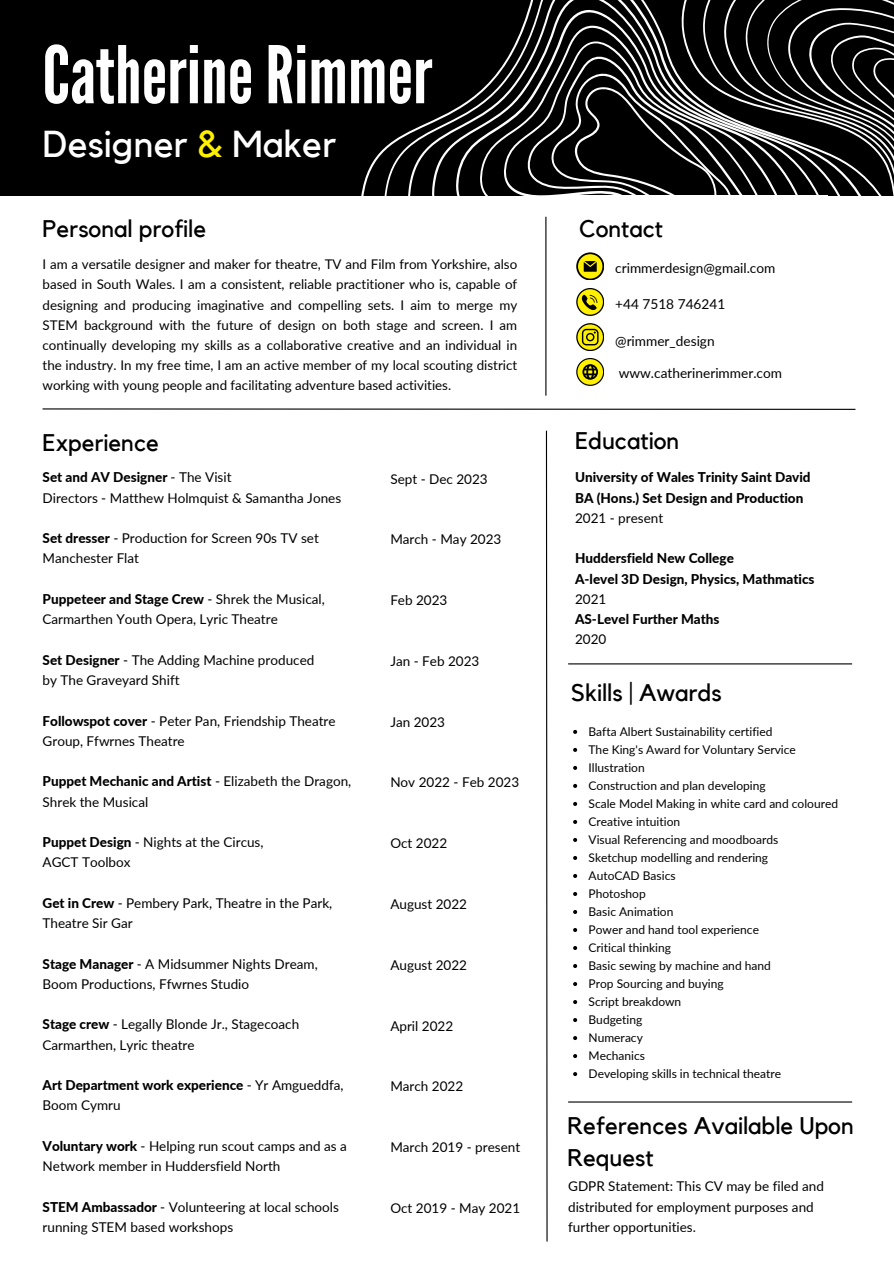
<style>
.page{position:relative;width:894px;height:1264px;background:#fff}
.page>*{position:absolute;margin:0;border:0;box-sizing:border-box;transform-origin:0 0}
.t1{font:79.2px "League Gothic";color:#fff}
.t2{font:37.35px "Kollektif";color:#fff}
.t3{font:24px/32.7px "Kollektif";color:#000}
.t4{font:13.65px "Lato";color:#000}
.t5{font:13.5px/20.2px "Lato";color:#000}
.t6{font:800 13.5px/20.2px "Lato";color:#000}
.t7{font:13.35px/20.1px "Lato";color:#000;text-align:justify}
.t8{font:12px "Lato";color:#000}
.s1{color:#fff000}
.s2{font-weight:800}
.s3{font-weight:400}
</style>
<div class="page">
<div style="left:0;top:0;width:893px;height:196px;background:#000"></div>
<svg style="left:361px;top:0;width:495px;height:410px"></svg>
<svg style="left:545px;top:430px;width:3px;height:812px"></svg>
<hr style="left:43px;top:408px;width:812px;height:2px;background:#000">
<hr style="left:568px;top:663px;width:283px;height:1px;background:#000">
<hr style="left:568px;top:1101px;width:283px;height:1px;background:#000">
<hr style="left:545px;top:217px;width:1px;height:178px;background:#000">
<div style="left:559px;top:196px;width:268px;height:53px;background:#fff"></div>
<svg style="left:576px;top:323px;width:28px;height:28px"></svg>
<svg style="left:577px;top:324px;width:13px;height:26px"></svg>
<svg style="left:576px;top:252px;width:28px;height:28px"></svg>
<svg style="left:578px;top:254px;width:12px;height:24px"></svg>
<svg style="left:576px;top:288px;width:28px;height:28px"></svg>
<svg style="left:577px;top:289px;width:13px;height:25px"></svg>
<svg style="left:576px;top:358px;width:28px;height:28px"></svg>
<svg style="left:577px;top:359px;width:26px;height:26px"></svg>
<svg style="left:590px;top:0;width:303px;height:380px;fill:#fff"></svg>
<svg style="left:573px;top:730px;width:4px;height:4px"></svg>
<svg style="left:573px;top:748px;width:4px;height:4px"></svg>
<svg style="left:573px;top:766px;width:4px;height:4px"></svg>
<svg style="left:573px;top:784px;width:4px;height:4px"></svg>
<svg style="left:573px;top:802px;width:4px;height:4px"></svg>
<svg style="left:573px;top:820px;width:4px;height:4px"></svg>
<svg style="left:573px;top:838px;width:4px;height:4px"></svg>
<svg style="left:573px;top:856px;width:4px;height:4px"></svg>
<svg style="left:573px;top:874px;width:4px;height:4px"></svg>
<svg style="left:573px;top:892px;width:4px;height:4px"></svg>
<svg style="left:573px;top:910px;width:4px;height:4px"></svg>
<svg style="left:573px;top:928px;width:4px;height:4px"></svg>
<svg style="left:573px;top:946px;width:4px;height:4px"></svg>
<svg style="left:573px;top:964px;width:4px;height:4px"></svg>
<svg style="left:573px;top:982px;width:4px;height:4px"></svg>
<svg style="left:573px;top:1000px;width:4px;height:4px"></svg>
<svg style="left:573px;top:1018px;width:4px;height:4px"></svg>
<svg style="left:573px;top:1036px;width:4px;height:4px"></svg>
<svg style="left:573px;top:1054px;width:4px;height:4px"></svg>
<svg style="left:573px;top:1072px;width:4px;height:4px"></svg>
<p class="t1" style="left:43px;top:29px;width:391px">CatherineRimmer</p>
<p class="t2" style="left:43px;top:127px;width:295px">Designer <span class="s1">&amp;</span> Maker</p>
<p class="t3" style="left:43px;top:213px;width:165px">Personal profile</p>
<h1 class="t3" style="left:579px;top:213px;width:85px">Contact</h1>
<p class="t7" style="left:43px;top:254px;width:476px">I am a versatile designer and maker for theatre, TV and Film from Yorkshire, also based in South Wales. I am a consistent, reliable practitioner who is, capable of designing and producing imaginative and compelling sets. I aim to merge my STEM background with the future of design on both stage and screen. I am continually developing my skills as a collaborative creative and an individual in the industry. In my free time, I am an active member of my local scouting district working with young people and facilitating adventure based activities.</p>
<p class="t4" style="left:615px;top:259px;width:162px">crimmerdesign@gmail.com</p>
<p class="t4" style="left:615px;top:296px;width:112px">+44 7518 746241</p>
<p class="t4" style="left:615px;top:332px;width:101px">@rimmer_design</p>
<p class="t4" style="left:618px;top:364px;width:165px">www.catherinerimmer.com</p>
<p class="t3" style="left:43px;top:427px;width:118px">Experience</p>
<h2 class="t5" style="left:43px;top:467px;width:300px"><span class="s2">Set and AV Designer</span> - The Visit<br>Directors - Matthew Holmquist &amp; Samantha Jones</h2>
<p class="t5" style="left:43px;top:528px;width:278px"><span class="s2">Set dresser</span> - Production for Screen 90s TV set<br>Manchester Flat</p>
<p class="t5" style="left:43px;top:588px;width:283px"><span class="s2">Puppeteer and Stage Crew</span> - Shrek the Musical,<br>Carmarthen Youth Opera, Lyric Theatre</p>
<h4 class="t5" style="left:43px;top:649px;width:273px"><span class="s2">Set Designer</span> - The Adding Machine produced by The Graveyard Shift</h4>
<h4 class="t5" style="left:43px;top:710px;width:294px"><span class="s2">Followspot cover</span> - Peter Pan, Friendship Theatre<br>Group, Ffwrnes Theatre</h4>
<h4 class="t5" style="left:43px;top:771px;width:310px"><span class="s2">Puppet Mechanic and Artist</span> - Elizabeth the Dragon,<br>Shrek the Musical</h4>
<h4 class="t5" style="left:43px;top:831px;width:222px"><span class="s2">Puppet Design</span> - Nights at the Circus,<br>AGCT Toolbox</h4>
<h3 class="t5" style="left:43px;top:892px;width:291px"><span class="s2">Get in Crew</span> - Pembery Park, Theatre in the Park,<br>Theatre Sir Gar</h3>
<p class="t5" style="left:43px;top:953px;width:277px"><span class="s2">Stage Manager</span> - A Midsummer Nights Dream,<br>Boom Productions, Ffwrnes Studio</p>
<p class="t5" style="left:43px;top:1014px;width:258px"><span class="s2">Stage crew</span> - Legally Blonde Jr., Stagecoach<br>Carmarthen, Lyric theatre</p>
<p class="t6" style="left:43px;top:1074px;width:302px">Art Department work experience <span class="s3">- Yr Amgueddfa,<br>Boom Cymru</span></p>
<p class="t5" style="left:43px;top:1135px;width:306px"><span class="s2">Voluntary work</span> - Helping run scout camps and as a<br>Network member in Huddersfield North</p>
<h3 class="t5" style="left:43px;top:1196px;width:298px"><span class="s2">STEM Ambassador</span> - Volunteering at local schools running STEM based workshops</h3>
<h3 class="t5" style="left:390px;top:468px;width:99px">Sept - Dec 2023</h3>
<h4 class="t5" style="left:390px;top:529px;width:113px">March - May 2023</h4>
<h3 class="t5" style="left:390px;top:589px;width:59px">Feb 2023</h3>
<h4 class="t5" style="left:390px;top:650px;width:90px">Jan - Feb 2023</h4>
<h4 class="t5" style="left:390px;top:711px;width:56px">Jan 2023</h4>
<h4 class="t5" style="left:390px;top:772px;width:130px">Nov 2022 - Feb 2023</h4>
<h4 class="t5" style="left:390px;top:832px;width:58px">Oct 2022</h4>
<h4 class="t5" style="left:390px;top:893px;width:78px">August 2022</h4>
<h4 class="t5" style="left:390px;top:954px;width:78px">August 2022</h4>
<h4 class="t5" style="left:390px;top:1015px;width:64px">April 2022</h4>
<h4 class="t5" style="left:390px;top:1075px;width:74px">March 2022</h4>
<h4 class="t5" style="left:390px;top:1136px;width:131px">March 2019 - present</h4>
<h4 class="t5" style="left:390px;top:1197px;width:131px">Oct 2019 - May 2021</h4>
<p class="t3" style="left:575px;top:425px;width:106px">Education</p>
<p class="t6" style="left:575px;top:467px;width:237px">University of Wales Trinity Saint David<br>BA (Hons.) Set Design and Production<br><span class="s3">2021 - present</span></p>
<p class="t6" style="left:575px;top:548px;width:241px">Huddersfield New College<br>A-level 3D Design, Physics, Mathmatics<br><span class="s3">2021<br></span>AS-Level Further Maths<br><span class="s3">2020</span></p>
<p class="t3" style="left:571px;top:677px;width:152px">Skills | Awards</p>
<h4 class="t8" style="left:588px;top:724px;width:185px">Bafta Albert Sustainability certified</h4>
<h4 class="t8" style="left:588px;top:742px;width:209px">The King's Award for Voluntary Service</h4>
<h4 class="t8" style="left:588px;top:760px;width:58px">Illustration</h4>
<h4 class="t8" style="left:588px;top:778px;width:179px">Construction and plan developing</h4>
<h4 class="t8" style="left:588px;top:796px;width:251px">Scale Model Making in white card and coloured</h4>
<h4 class="t8" style="left:588px;top:814px;width:93px">Creative intuition</h4>
<h4 class="t8" style="left:588px;top:832px;width:191px">Visual Referencing and moodboards</h4>
<h4 class="t8" style="left:588px;top:850px;width:181px">Sketchup modelling and rendering</h4>
<h4 class="t8" style="left:588px;top:868px;width:88px">AutoCAD Basics</h4>
<h4 class="t8" style="left:588px;top:886px;width:59px">Photoshop</h4>
<h4 class="t8" style="left:588px;top:904px;width:86px">Basic Animation</h4>
<h4 class="t8" style="left:588px;top:922px;width:172px">Power and hand tool experience</h4>
<h4 class="t8" style="left:588px;top:940px;width:84px">Critical thinking</h4>
<h4 class="t8" style="left:588px;top:958px;width:184px">Basic sewing by machine and hand</h4>
<h4 class="t8" style="left:588px;top:976px;width:137px">Prop Sourcing and buying</h4>
<h4 class="t8" style="left:588px;top:994px;width:94px">Script breakdown</h4>
<h4 class="t8" style="left:588px;top:1012px;width:55px">Budgeting</h4>
<h4 class="t8" style="left:588px;top:1030px;width:56px">Numeracy</h4>
<h3 class="t8" style="left:588px;top:1048px;width:58px">Mechanics</h3>
<p class="t8" style="left:588px;top:1066px;width:194px">Developing skills in technical theatre</p>
<p class="t3" style="left:567px;top:1109px;width:288px">References Available Upon<br>Request</p>
<p class="t5" style="left:568px;top:1176px;width:257px">GDPR Statement: This CV may be filed and distributed for employment purposes and further opportunities.</p>
</div>
